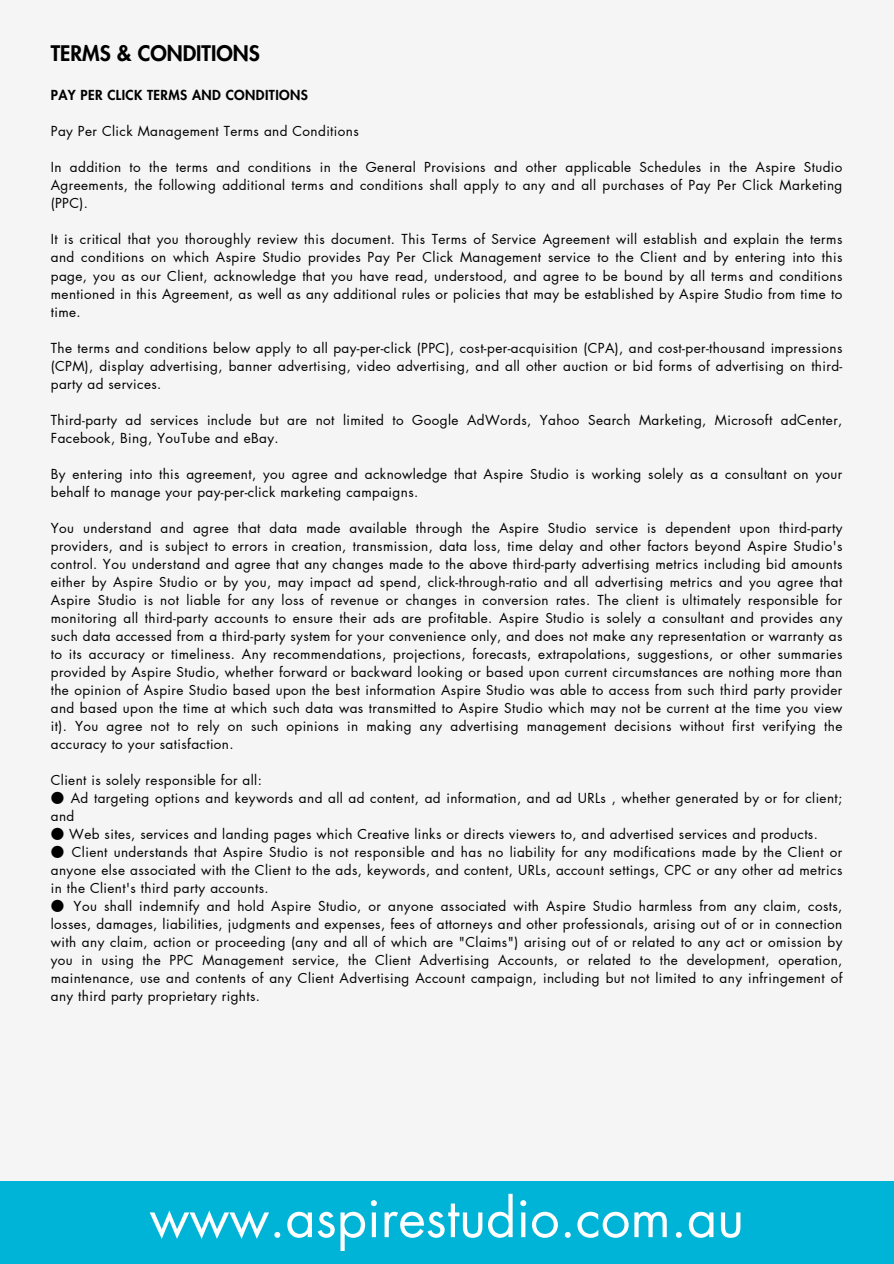
<style>
.page{position:relative;width:894px;height:1264px;background:#fff}
.page>*{position:absolute;margin:0;border:0;box-sizing:border-box;transform-origin:0 0}
.t1{font:52.5px "Futura LT Pro";color:#fff}
.t2{font:800 21px "Futura LT Pro";color:#000}
.t3{font:13.5px/18px "Futura LT Pro";letter-spacing:.03em;color:#000;text-align:justify}
.t4{font:800 13.5px "Futura LT Pro";letter-spacing:.03em;color:#000}
.s1{font-family:"Noto Sans CJ Ksc"}
</style>
<div class="page">
<div style="left:0;top:0;width:893px;height:1263px;background:#f5f5f5"></div>
<div style="left:0;top:1180px;width:893px;height:83px;background:#00b4d8"></div>
<h2 class="t2" style="left:51px;top:44px;width:210px">TERMS &amp; CONDITIONS</h2>
<p class="t4" style="left:51px;top:89px;width:258px">PAY PER CLICK TERMS AND CONDITIONS</p>
<p class="t3" style="left:51px;top:123px;width:309px">Pay Per Click Management Terms and Conditions</p>
<p class="t3" style="left:51px;top:159px;width:792px">In addition to the terms and conditions in the General Provisions and other applicable Schedules in the Aspire Studio Agreements, the following additional terms and conditions shall apply to any and all purchases of Pay Per Click Marketing (PPC).</p>
<p class="t3" style="left:51px;top:231px;width:792px">It is critical that you thoroughly review this document. This Terms of Service Agreement will establish and explain the terms and conditions on which Aspire Studio provides Pay Per Click Management service to the Client and by entering into this page, you as our Client, acknowledge that you have read, understood, and agree to be bound by all terms and conditions mentioned in this Agreement, as well as any additional rules or policies that may be established by Aspire Studio from time to time.</p>
<p class="t3" style="left:51px;top:339px;width:792px">The terms and conditions below apply to all pay-per-click (PPC), cost-per-acquisition (CPA), and cost-per-thousand impressions (CPM), display advertising, banner advertising, video advertising, and all other auction or bid forms of advertising on third&shy;party ad services.</p>
<p class="t3" style="left:51px;top:411px;width:792px">Third-party ad services include but are not limited to Google AdWords, Yahoo Search Marketing, Microsoft adCenter,<br>Facebook, Bing, YouTube and eBay.</p>
<p class="t3" style="left:51px;top:465px;width:792px">By entering into this agreement, you agree and acknowledge that Aspire Studio is working solely as a consultant on your behalf to manage your pay-per-click marketing campaigns.</p>
<p class="t3" style="left:51px;top:519px;width:792px">You understand and agree that data made available through the Aspire Studio service is dependent upon third-party providers, and is subject to errors in creation, transmission, data loss, time delay and other factors beyond Aspire Studio's control. You understand and agree that any changes made to the above third-party advertising metrics including bid amounts either by Aspire Studio or by you, may impact ad spend, click-through-ratio and all advertising metrics and you agree that Aspire Studio is not liable for any loss of revenue or changes in conversion rates. The client is ultimately responsible for monitoring all third-party accounts to ensure their ads are profitable. Aspire Studio is solely a consultant and provides any such data accessed from a third-party system for your convenience only, and does not make any representation or warranty as to its accuracy or timeliness. Any recommendations, projections, forecasts, extrapolations, suggestions, or other summaries provided by Aspire Studio, whether forward or backward looking or based upon current circumstances are nothing more than the opinion of Aspire Studio based upon the best information Aspire Studio was able to access from such third party provider and based upon the time at which such data was transmitted to Aspire Studio which may not be current at the time you view it). You agree not to rely on such opinions in making any advertising management decisions without first verifying the accuracy to your satisfaction.</p>
<p class="t3" style="left:51px;top:771px;width:212px">Client is solely responsible for all:</p>
<p class="t3" style="left:51px;top:789px;width:791px"><span class="s1">●</span> Ad targeting options and keywords and all ad content, ad information, and ad URLs , whether generated by or for client; and</p>
<p class="t3" style="left:51px;top:825px;width:768px"><span class="s1">●</span> Web sites, services and landing pages which Creative links or directs viewers to, and advertised services and products.</p>
<p class="t3" style="left:51px;top:843px;width:792px"><span class="s1">●</span> Client understands that Aspire Studio is not responsible and has no liability for any modifications made by the Client or anyone else associated with the Client to the ads, keywords, and content, URLs, account settings, CPC or any other ad metrics in the Client's third party accounts.</p>
<p class="t3" style="left:51px;top:897px;width:792px"><span class="s1">●</span> You shall indemnify and hold Aspire Studio, or anyone associated with Aspire Studio harmless from any claim, costs, losses, damages, liabilities, judgments and expenses, fees of attorneys and other professionals, arising out of or in connection with any claim, action or proceeding (any and all of which are "Claims") arising out of or related to any act or omission by you in using the PPC Management service, the Client Advertising Accounts, or related to the development, operation, maintenance, use and contents of any Client Advertising Account campaign, including but not limited to any infringement of any third party proprietary rights.</p>
<h1 class="t1" style="left:149px;top:1193px;width:596px">www.aspirestudio.com.au</h1>
</div>
